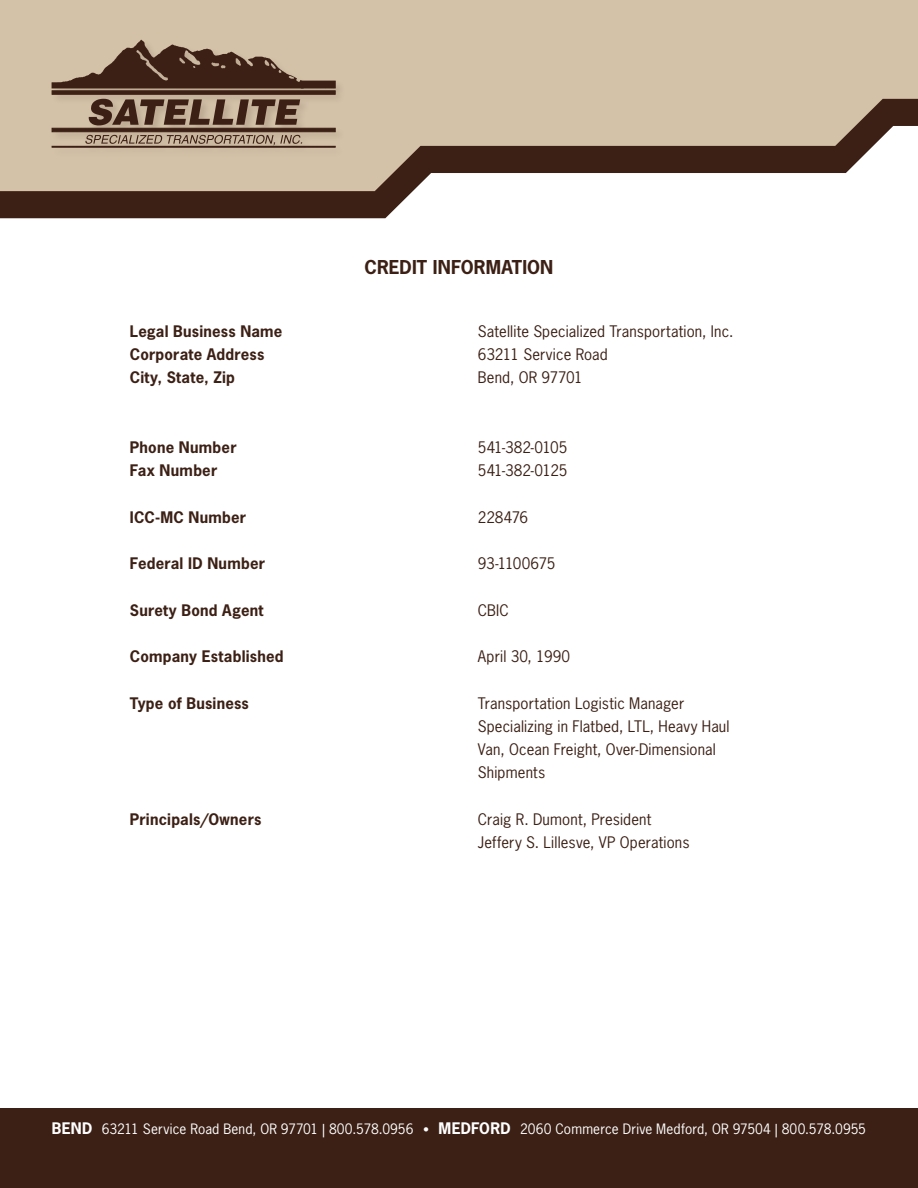
<style>
.page{position:relative;width:918px;height:1188px;background:#fff}
.page>*{position:absolute;margin:0;border:0;box-sizing:border-box;transform-origin:0 0}
.t1{font:700 18px "News Gothic";letter-spacing:.005em;color:#3c2015}
.t2{font:15px/23.2px "News Gothic";letter-spacing:.01em;color:#3c2015}
.t3{font:700 15px "News Gothic";letter-spacing:.015em;color:#3c2015}
.t4{font:15px "News Gothic";letter-spacing:-.01em;color:#3c2015}
.t5{font:15px "News Gothic";letter-spacing:-.02em;color:#3c2015}
.t6{font:15px "News Gothic";letter-spacing:-.025em;color:#3c2015}
.t7{font:13.5px "News Gothic";letter-spacing:.01em;color:#fff}
.s1{font-weight:700;font-size:15px}
.s2{font-size:12px}
</style>
<div class="page">
<div style="left:0;top:1109px;width:918px;height:79px;background:#3c2015"></div>
<div style="left:0;top:191px;width:413px;height:27px;background:#3c2015"></div>
<svg style="left:0;top:0;width:918px;height:191px;background:#c6b49e"></svg>
<div style="left:50px;top:38px;width:296px;height:119px;background:#3c2015;opacity:.15"></div>
<img style="left:52px;top:38px;width:283px;height:51px">
<hr style="left:52px;top:91px;width:283px;height:3px;background:#3c2015">
<hr style="left:52px;top:128px;width:283px;height:4px;background:#3c2015">
<svg style="left:89px;top:99px;width:211px;height:26px;background:#7b6352"></svg>
<hr style="left:52px;top:146px;width:283px;height:1px;background:#3c2015">
<div style="left:301px;top:81px;width:34px;height:7px;background:#3c2015"></div>
<div style="left:52px;top:83px;width:251px;height:5px;background:#3c2015"></div>
<svg style="left:85px;top:135px;width:217px;height:10px;background:#a28d79"></svg>
<p class="t1" style="left:365px;top:256px;width:25px">Cred</p>
<p class="t1" style="left:412px;top:256px;width:33px">it Inform</p>
<p class="t1" style="left:501px;top:256px;width:40px">ation</p>
<p class="t3" style="left:130px;top:321px;width:154px">Legal Business Name</p>
<p class="t2" style="left:478px;top:319px;width:257px">Satellite Specialized Transportation, Inc.</p>
<p class="t3" style="left:130px;top:344px;width:136px">Corporate Address</p>
<p class="t2" style="left:478px;top:342px;width:131px">63211 Service Road</p>
<p class="t3" style="left:130px;top:368px;width:106px">City, State, Zip</p>
<p class="t2" style="left:478px;top:366px;width:106px">Bend, OR 97701</p>
<p class="t3" style="left:130px;top:437px;width:108px">Phone Number</p>
<p class="t4" style="left:478px;top:438px;width:91px">541-382-0105</p>
<p class="t3" style="left:130px;top:461px;width:89px">Fax Number</p>
<p class="t5" style="left:478px;top:461px;width:91px">541-382-0125</p>
<p class="t3" style="left:130px;top:507px;width:118px">ICC-MC Number</p>
<p class="t2" style="left:478px;top:505px;width:52px">228476</p>
<p class="t3" style="left:130px;top:554px;width:137px">Federal ID Number</p>
<p class="t6" style="left:478px;top:554px;width:79px">93-1100675</p>
<p class="t3" style="left:130px;top:600px;width:135px">Surety Bond Agent</p>
<p class="t2" style="left:478px;top:598px;width:32px">CBIC</p>
<p class="t3" style="left:130px;top:647px;width:155px">Company Established</p>
<p class="t2" style="left:478px;top:645px;width:94px">April 30, 1990</p>
<p class="t3" style="left:130px;top:693px;width:120px">Type of Business</p>
<p class="t2" style="left:478px;top:691px;width:253px">Transportation Logistic Manager<br>Specializing in Flatbed, LTL, Heavy Haul<br>Van, Ocean Freight, Over-Dimensional<br>Shipments</p>
<p class="t3" style="left:130px;top:809px;width:133px">Principals/Owners</p>
<p class="t2" style="left:478px;top:807px;width:213px">Craig R. Dumont, President<br>Jeffery S. Lillesve, VP Operations</p>
<p class="t7" style="left:52px;top:1120px;width:816px"><span class="s1">BEND</span> 63211 Service Road Bend, OR 97701 | 800.578.0956 <span class="s2">•</span> <span class="s1">MEDFORD</span> 2060 Commerce Drive Medford, OR 97504 | 800.578.0955</p>
</div>
